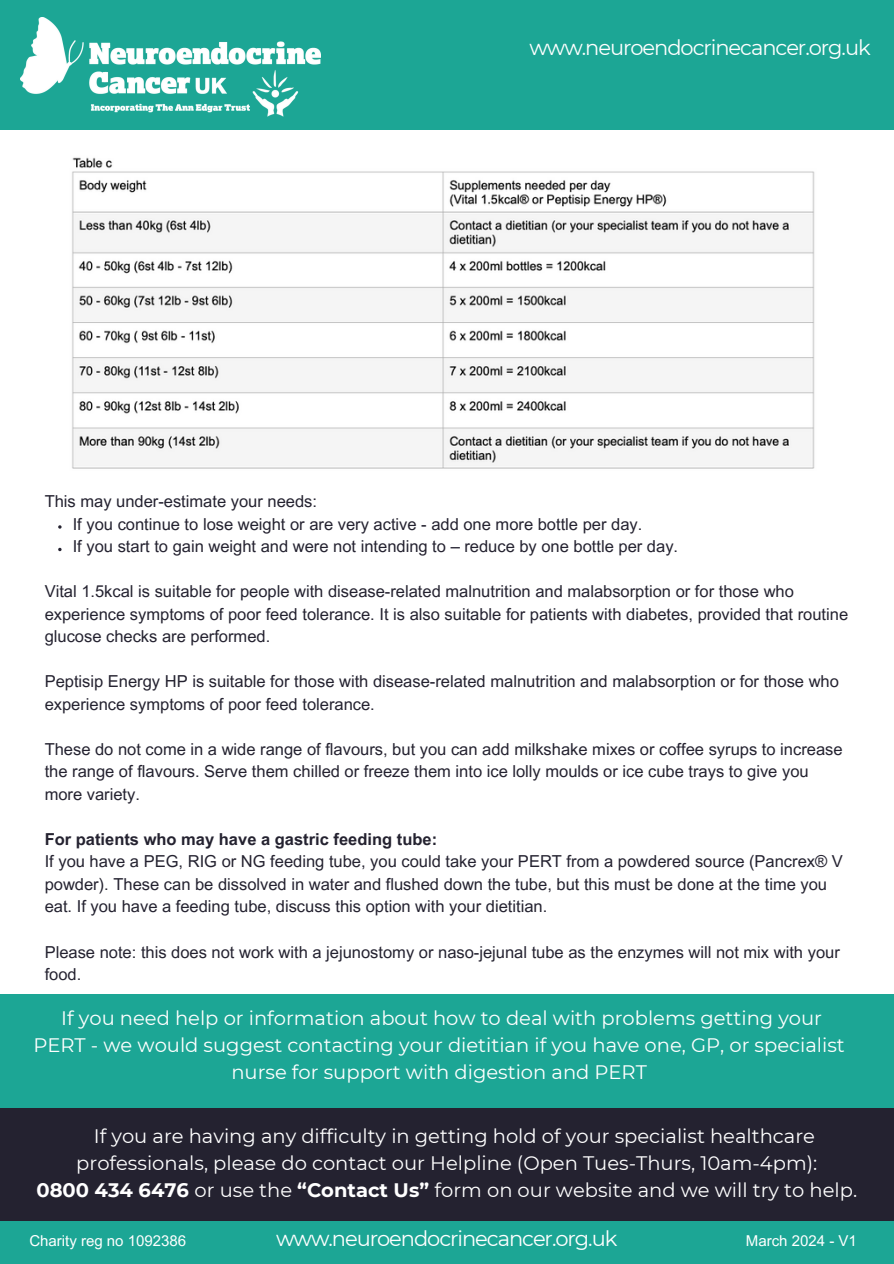
<style>
.page{position:relative;width:894px;height:1264px;background:#fff}
.page>*{position:absolute;margin:0;border:0;box-sizing:border-box;transform-origin:0 0}
.t1{font:21px "Montserrat";letter-spacing:-.05em;color:#fff}
.t2{font:19.5px/27px "Montserrat";color:#fff;text-align:center}
.t3{font:16.5px/22.5px "Arial MT Pro";color:#242230}
.t4{font:700 16.5px "Arial MT Pro";color:#242230}
.t5{font:15px "Arial MT Pro";color:#fff}
.s1{font-weight:700}
</style>
<div class="page">
<div style="left:0;top:1094px;width:893px;height:127px;background:#242230"></div>
<div style="left:0;top:994px;width:893px;height:113px;background:#1ca695"></div>
<img style="left:72px;top:157px;width:743px;height:312px">
<svg style="left:58px;top:548px;width:4px;height:3px"></svg>
<div style="left:0;top:1221px;width:893px;height:42px;background:#1ca695"></div>
<div style="left:0;top:0;width:893px;height:130px;background:#1ca695"></div>
<img style="left:21px;top:18px;width:299px;height:99px">
<p class="t1" style="left:529px;top:35px;width:342px">www.neuroendocrinecancer.org.uk</p>
<h1 class="t3" style="left:45px;top:492px;width:274px">This may under-estimate your needs:</h1>
<p class="t3" style="left:73px;top:515px;width:571px">If you continue to lose weight or are very active - add one more bottle per day.</p>
<p class="t3" style="left:73px;top:537px;width:606px">If you start to gain weight and were not intending to – reduce by one bottle per day.</p>
<p class="t3" style="left:45px;top:582px;width:804px">Vital 1.5kcal is suitable for people with disease-related malnutrition and malabsorption or for those who experience symptoms of poor feed tolerance. It is also suitable for patients with diabetes, provided that routine glucose checks are performed.</p>
<p class="t3" style="left:45px;top:672px;width:795px">Peptisip Energy HP is suitable for those with disease-related malnutrition and malabsorption or for those who experience symptoms of poor feed tolerance.</p>
<p class="t3" style="left:45px;top:740px;width:799px">These do not come in a wide range of flavours, but you can add milkshake mixes or coffee syrups to increase the range of flavours. Serve them chilled or freeze them into ice lolly moulds or ice cube trays to give you more variety.</p>
<p class="t4" style="left:45px;top:833px;width:394px">For patients who may have a gastric feeding tube:</p>
<p class="t3" style="left:45px;top:852px;width:799px">If you have a PEG, RIG or NG feeding tube, you could take your PERT from a powdered source (Pancrex® V powder). These can be dissolved in water and flushed down the tube, but this must be done at the time you eat. If you have a feeding tube, discuss this option with your dietitian.</p>
<p class="t3" style="left:45px;top:942px;width:796px">Please note: this does not work with a jejunostomy or naso-jejunal tube as the enzymes will not mix with your food.</p>
<h1 class="t2" style="left:33px;top:1004px;width:812px">If you need help or information about how to deal with problems getting your<br>PERT - we would suggest contacting your dietitian if you have one, GP, or specialist nurse for support with digestion and PERT</h1>
<p class="t2" style="left:94px;top:1122px;width:722px">If you are having any difficulty in getting hold of your specialist healthcare</p>
<p class="t2" style="left:76px;top:1149px;width:742px">professionals, please do contact our Helpline (Open Tues-Thurs, 10am-4pm):</p>
<p class="t2" style="left:36px;top:1176px;width:821px"><span class="s1">0800 434 6476</span> or use the <span class="s1">“Contact Us”</span> form on our website and we will try to help.</p>
<p class="t5" style="left:29px;top:1235px;width:158px">Charity reg no 1092386</p>
<h1 class="t1" style="left:276px;top:1225px;width:342px">www.neuroendocrinecancer.org.uk</h1>
<p class="t5" style="left:745px;top:1235px;width:112px">March 2024 - V1</p>
</div>
